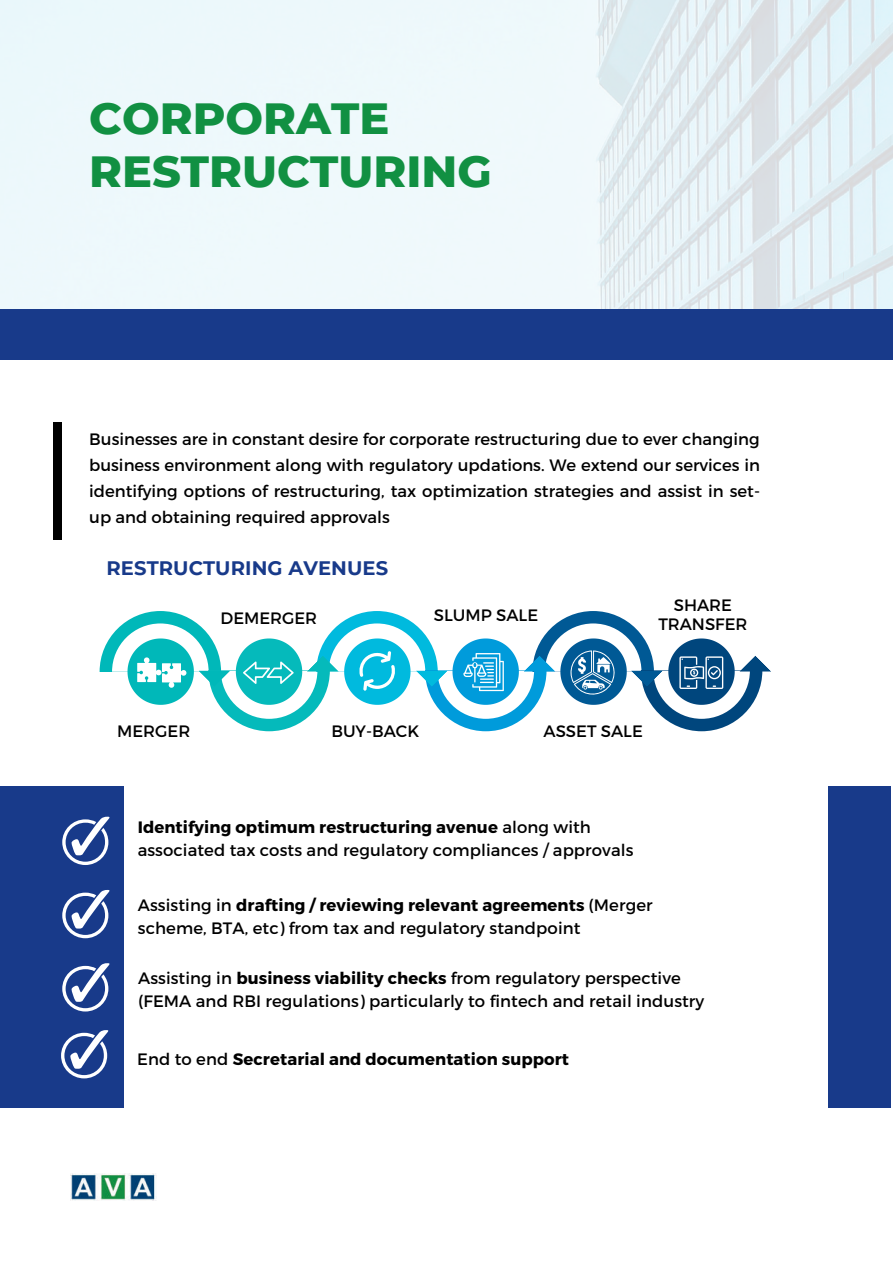
<style>
.page{position:relative;width:893px;height:1264px;background:#fff}
.page>*{position:absolute;margin:0;border:0;box-sizing:border-box;transform-origin:0 0}
.t1{font:800 44.55px/53.7px "Montserrat";color:#119042}
.t2{font:700 19.5px "Montserrat";letter-spacing:.005em;color:#183a8a}
.t3{font:16.5px/25.8px "Montserrat";letter-spacing:.005em;color:#000}
.t4{font:700 16.5px "Montserrat";letter-spacing:.005em;color:#000}
.s1{font-weight:700}
.s2{font-weight:400}
</style>
<div class="page">
<div style="left:0;top:786px;width:123px;height:321px;background:#183a8a"></div>
<div style="left:828px;top:786px;width:63px;height:321px;background:#183a8a"></div>
<img style="left:0;top:0;width:892px;height:309px">
<div style="left:53px;top:422px;width:8px;height:117px;background:#000"></div>
<svg style="left:100px;top:611px;width:671px;height:120px"></svg>
<svg style="left:62px;top:816px;width:47px;height:49px"></svg>
<svg style="left:62px;top:890px;width:47px;height:48px"></svg>
<svg style="left:62px;top:963px;width:47px;height:48px"></svg>
<svg style="left:61px;top:1030px;width:47px;height:48px"></svg>
<img style="left:71px;top:1173px;width:85px;height:27px">
<div style="left:0;top:309px;width:892px;height:50px;background:#183a8a"></div>
<h1 class="t1" style="left:89px;top:91px;width:404px">CORPORATE<br>RESTRUCTURING</h1>
<p class="t3" style="left:89px;top:425px;width:672px;text-align:justify">Businesses are in constant desire for corporate restructuring due to ever changing business environment along with regulatory updations. We extend our services in identifying options of restructuring, tax optimization strategies and assist in set&shy;up and obtaining required approvals</p>
<p class="t2" style="left:106px;top:556px;width:283px">RESTRUCTURING AVENUES</p>
<p class="t3" style="left:220px;top:604px;width:98px">DEMERGER</p>
<p class="t3" style="left:434px;top:601px;width:106px">SLUMP SALE</p>
<p class="t3" style="left:658px;top:594px;width:91px;line-height:19px;text-align:center">SHARE<br>TRANSFER</p>
<p class="t3" style="left:117px;top:717px;width:75px">MERGER</p>
<p class="t3" style="left:331px;top:717px;width:89px">BUY-BACK</p>
<p class="t3" style="left:543px;top:717px;width:101px">ASSET SALE</p>
<p class="t3" style="left:138px;top:814px;width:497px;line-height:23.5px"><span class="s1">Identifying optimum restructuring avenue</span> along with associated tax costs and regulatory compliances / approvals</p>
<p class="t3" style="left:138px;top:892px;width:516px;line-height:23.5px">Assisting in <span class="s1">drafting / reviewing relevant agreements</span> (Merger scheme, BTA, etc) from tax and regulatory standpoint</p>
<p class="t3" style="left:138px;top:965px;width:567px;line-height:23.5px">Assisting in <span class="s1">business viability checks</span> from regulatory perspective (FEMA and RBI regulations) particularly to fintech and retail industry</p>
<p class="t4" style="left:137px;top:1048px;width:433px"><span class="s2">End to end</span> Secretarial and documentation support</p>
</div>
